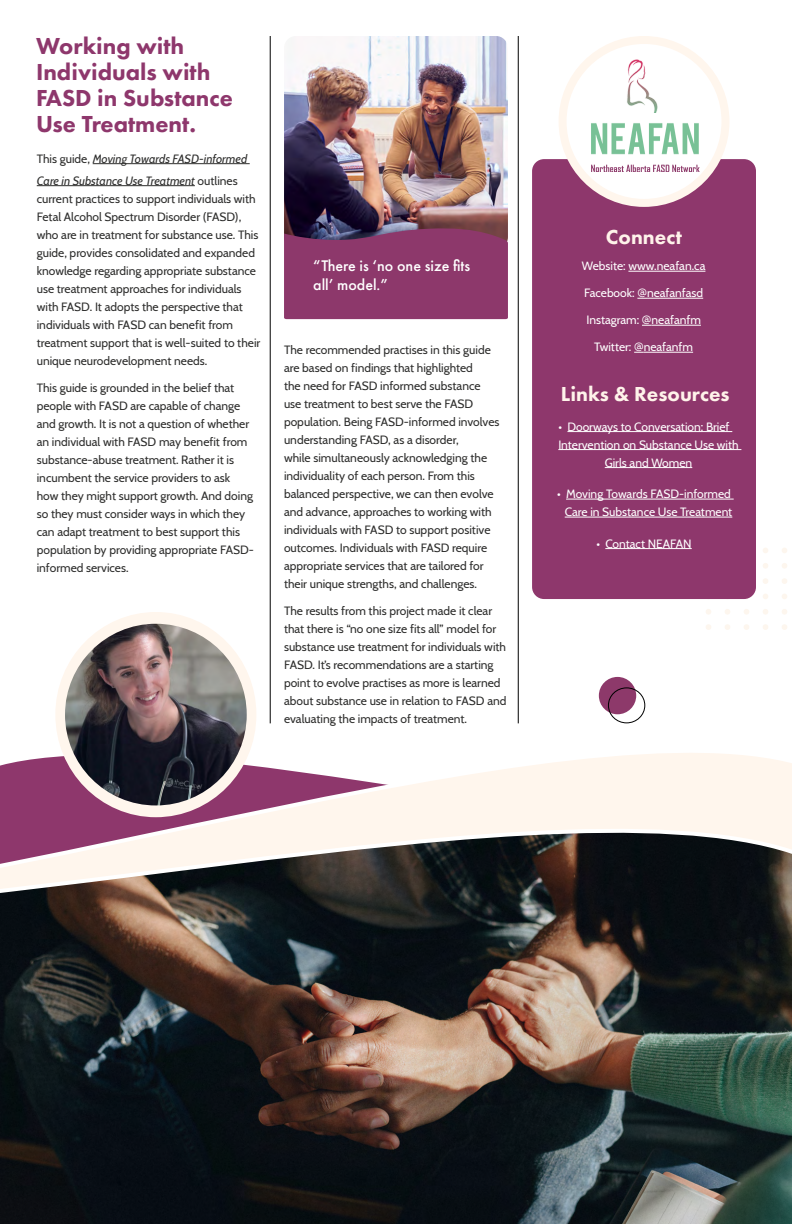
<style>
.page{position:relative;width:792px;height:1224px;background:#fff}
.page>*{position:absolute;margin:0;border:0;box-sizing:border-box;transform-origin:0 0}
.t1{font:800 24px/26px "Futura PT";color:#8e376c}
.t2{font:800 21px "Futura PT";color:#fff3ea}
.t3{font:500 16px/19.2px "Futura PT";color:#fff}
.t4{font:12px/18px "Cabin";color:#2d2d2c}
.t5{font:12px/18px "Cabin";color:#fff;text-align:right}
.t6{font:italic 12px/22px "Cabin";color:#2d2d2c}
.s1{font-style:normal}
.s2{font-family:"Europa"}
</style>
<div class="page">
<svg style="left:782px;top:548px;width:5px;height:5px"></svg>
<svg style="left:763px;top:548px;width:5px;height:5px"></svg>
<svg style="left:782px;top:563px;width:5px;height:6px"></svg>
<svg style="left:763px;top:563px;width:5px;height:6px"></svg>
<svg style="left:782px;top:578px;width:5px;height:6px"></svg>
<svg style="left:763px;top:578px;width:5px;height:6px"></svg>
<svg style="left:782px;top:594px;width:5px;height:5px"></svg>
<svg style="left:763px;top:594px;width:5px;height:5px"></svg>
<svg style="left:782px;top:609px;width:5px;height:6px"></svg>
<svg style="left:763px;top:609px;width:5px;height:6px"></svg>
<svg style="left:744px;top:609px;width:5px;height:6px"></svg>
<svg style="left:725px;top:609px;width:5px;height:6px"></svg>
<svg style="left:706px;top:609px;width:5px;height:6px"></svg>
<svg style="left:782px;top:624px;width:5px;height:6px"></svg>
<svg style="left:763px;top:624px;width:5px;height:6px"></svg>
<svg style="left:744px;top:624px;width:5px;height:6px"></svg>
<svg style="left:725px;top:624px;width:5px;height:6px"></svg>
<svg style="left:706px;top:624px;width:5px;height:6px"></svg>
<div style="left:532px;top:159px;width:224px;height:440px;background:#8e376c;border-radius:12px"></div>
<hr style="left:628px;top:271px;width:77px;height:1px;background:#fff">
<hr style="left:647px;top:298px;width:56px;height:1px;background:#fff">
<hr style="left:652px;top:325px;width:49px;height:1px;background:#fff">
<hr style="left:644px;top:352px;width:49px;height:1px;background:#fff">
<hr style="left:93px;top:163px;width:157px;height:1px;background:#2d2d2c">
<hr style="left:37px;top:185px;width:158px;height:1px;background:#2d2d2c">
<hr style="left:270px;top:36px;width:1px;height:687px;background:#000">
<hr style="left:518px;top:36px;width:1px;height:687px;background:#000">
<div style="left:563px;top:40px;width:162px;height:163px;background:#fff;border-radius:50%"></div>
<div style="left:559px;top:36px;width:170px;height:171px;border:8px solid #fff6ed;border-radius:50%"></div>
<img style="left:591px;top:123px;width:109px;height:48px">
<img style="left:627px;top:59px;width:31px;height:53px">
<hr style="left:567px;top:431px;width:165px;height:1px;background:#fff">
<hr style="left:558px;top:449px;width:183px;height:1px;background:#fff">
<hr style="left:605px;top:467px;width:87px;height:1px;background:#fff">
<hr style="left:566px;top:499px;width:168px;height:1px;background:#fff">
<hr style="left:565px;top:517px;width:167px;height:1px;background:#fff">
<hr style="left:605px;top:548px;width:87px;height:1px;background:#fff">
<img style="left:284px;top:36px;width:224px;height:192px">
<svg style="left:284px;top:228px;width:224px;height:91px;background:#883869"></svg>
<img style="left:0;top:938px;width:792px;height:286px">
<svg style="left:0;top:674px;width:792px;height:264px"></svg>
<div style="left:55px;top:612px;width:201px;height:205px;background:#fff6ed;border-radius:50%"></div>
<img style="left:65px;top:624px;width:182px;height:181px;border-radius:91px">
<h1 class="t1" style="left:36px;top:33px;width:198px">Working with<br>Individuals with<br>FASD in Substance<br>Use Treatment.</h1>
<p class="t6" style="left:37px;top:146px;width:212px"><span class="s1">This guide,</span> Moving Towards FASD-informed<br>Care in Substance Use Treatment <span class="s1">outlines</span></p>
<p class="t4" style="left:37px;top:189px;width:225px">current practices to support individuals with Fetal Alcohol Spectrum Disorder (FASD), who are in treatment for substance use. This guide, provides consolidated and expanded knowledge regarding appropriate substance use treatment approaches for individuals with FASD. It adopts the perspective that individuals with FASD can benefit from treatment support that is well-suited to their unique neurodevelopment needs.</p>
<p class="t4" style="left:37px;top:378px;width:219px">This guide is grounded in the belief that people with FASD are capable of change and growth. It is not a question of whether an individual with FASD may benefit from substance-abuse treatment. Rather it is incumbent the service providers to ask how they might support growth. And doing so they must consider ways in which they can adapt treatment to best support this population by providing appropriate FASD&shy;informed services.</p>
<h3 class="t3" style="left:313px;top:256px;width:159px">“There is ‘no one size fits all’ model.”</h3>
<p class="t4" style="left:284px;top:340px;width:217px">The recommended practises in this guide are based on findings that highlighted<br>the need for FASD informed substance use treatment to best serve the FASD population. Being FASD-informed involves understanding FASD, as a disorder,<br>while simultaneously acknowledging the individuality of each person. From this balanced perspective, we can then evolve and advance, approaches to working with individuals with FASD to support positive outcomes. Individuals with FASD require appropriate services that are tailored for their unique strengths, and challenges.</p>
<p class="t4" style="left:284px;top:601px;width:224px">The results from this project made it clear that there is “no one size fits all” model for substance use treatment for individuals with FASD. It’s recommendations are a starting point to evolve practises as more is learned about substance use in relation to FASD and evaluating the impacts of treatment.</p>
<h2 class="t2" style="left:606px;top:224px;width:78px">Connect</h2>
<p class="t5" style="left:582px;top:256px;width:125px">Website: www.neafan.ca</p>
<p class="t5" style="left:584px;top:283px;width:121px">Facebook: <span class="s2">@</span>neafanfasd</p>
<p class="t5" style="left:586px;top:310px;width:116px">Instagram: <span class="s2">@</span>neafanfm</p>
<p class="t5" style="left:594px;top:337px;width:100px">Twitter: <span class="s2">@</span>neafanfm</p>
<h2 class="t2" style="left:561px;top:381px;width:170px">Links &amp; Resources</h2>
<p class="t5" style="left:558px;top:417px;width:173px">• Doorways to Conversation: Brief</p>
<p class="t5" style="left:558px;top:435px;width:182px">Intervention on Substance Use with</p>
<p class="t5" style="left:605px;top:453px;width:89px">Girls and Women</p>
<p class="t5" style="left:557px;top:484px;width:177px">• Moving Towards FASD-informed<br>Care in Substance Use Treatment</p>
<p class="t5" style="left:596px;top:534px;width:97px">• Contact NEAFAN</p>
</div>
